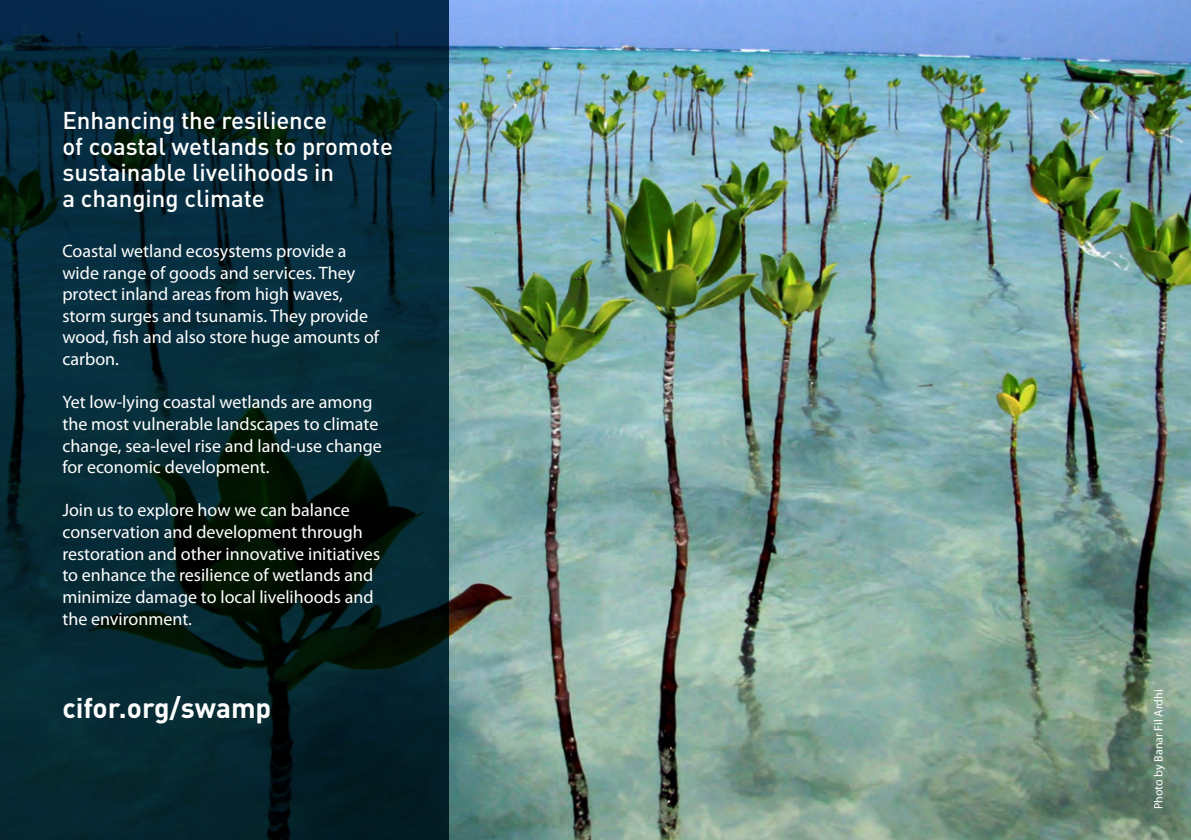
<style>
.page{position:relative;width:1191px;height:840px;background:#fff}
.page>*{position:absolute;margin:0;border:0;box-sizing:border-box;transform-origin:0 0}
.t1{font:700 28px "DIN Pro";color:#fff}
.t2{font:500 24px/26px "DIN Pro";color:#fff}
.t3{font:18px/21.6px "Myriad Pro";color:#fff}
.t4{font:12px "Myriad Pro";color:#fff}
</style>
<div class="page">
<img style="left:448px;top:0;width:743px;height:839px">
<svg style="left:0;top:0;width:448px;height:839px;background:#04252f"></svg>
<p class="t2" style="left:62px;top:106px;width:332px">Enhancing the resilience<br>of coastal wetlands to promote sustainable livelihoods in<br>a changing climate</p>
<p class="t3" style="left:62px;top:240px;width:318px">Coastal wetland ecosystems provide a wide range of goods and services. They protect inland areas from high waves, storm surges and tsunamis. They provide wood, fish and also store huge amounts of carbon.</p>
<p class="t3" style="left:62px;top:391px;width:321px">Yet low-lying coastal wetlands are among the most vulnerable landscapes to climate change, sea-level rise and land-use change for economic development.</p>
<p class="t3" style="left:62px;top:499px;width:319px">Join us to explore how we can balance conservation and development through restoration and other innovative initiatives to enhance the resilience of wetlands and minimize damage to local livelihoods and the environment.</p>
<p class="t1" style="left:62px;top:688px;width:210px">cifor.org/swamp</p>
<p class="t4" style="left:1151px;top:808px;width:121px;rotate:-90deg">Photo by Banar Fil Ardhi</p>
</div>
